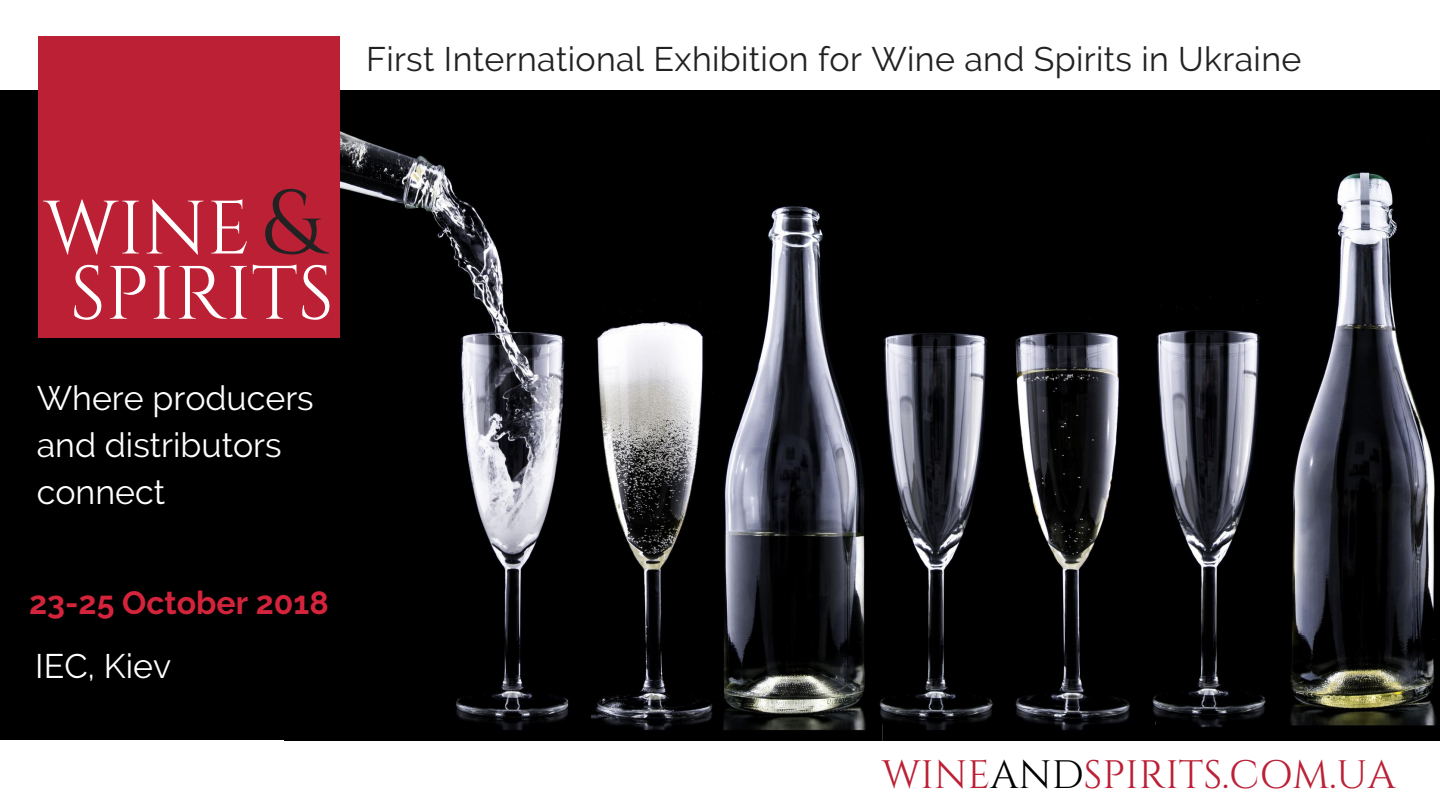
<style>
.page{position:relative;width:1440px;height:810px;background:#fff}
.page>*{position:absolute;margin:0;border:0;box-sizing:border-box;transform-origin:0 0}
.t1{font:90.6px "Cinzel";color:#222}
.t2{font:75.5px/65.2px "Cinzel";color:#fff}
.t3{font:39.6px "Cinzel";color:#bb2035}
.t4{font:34px "Raleway";letter-spacing:.01em;color:#222}
.t5{font:34px/47.2px "Raleway";color:#fff}
.t6{font:700 32.1px "Raleway";color:#d3243c}
.s1{color:#000}
</style>
<div class="page">
<img style="left:284px;top:90px;width:1156px;height:651px">
<div style="left:0;top:91px;width:296px;height:649px;background:#000"></div>
<div style="left:38px;top:36px;width:302px;height:301px;background:#bb2035"></div>
<p class="t4" style="left:366px;top:39px;width:937px">First International Exhibition for Wine and Spirits in Ukraine</p>
<h1 class="t1" style="left:262px;top:166px;width:60px">&amp;</h1>
<h2 class="t2" style="left:70px;top:198px;width:265px;text-indent:-26px">WINE<br>SPIRITS</h2>
<p class="t5" style="left:37px;top:374px;width:279px">Where producers and distributors connect</p>
<p class="t6" style="left:29px;top:584px;width:301px">23-25 October 2018</p>
<p class="t5" style="left:35px;top:642px;width:137px">IEC, Kiev</p>
<p class="t3" style="left:882px;top:749px;width:516px">WINE<span class="s1">AND</span>SPIRITS.COM.UA</p>
</div>
